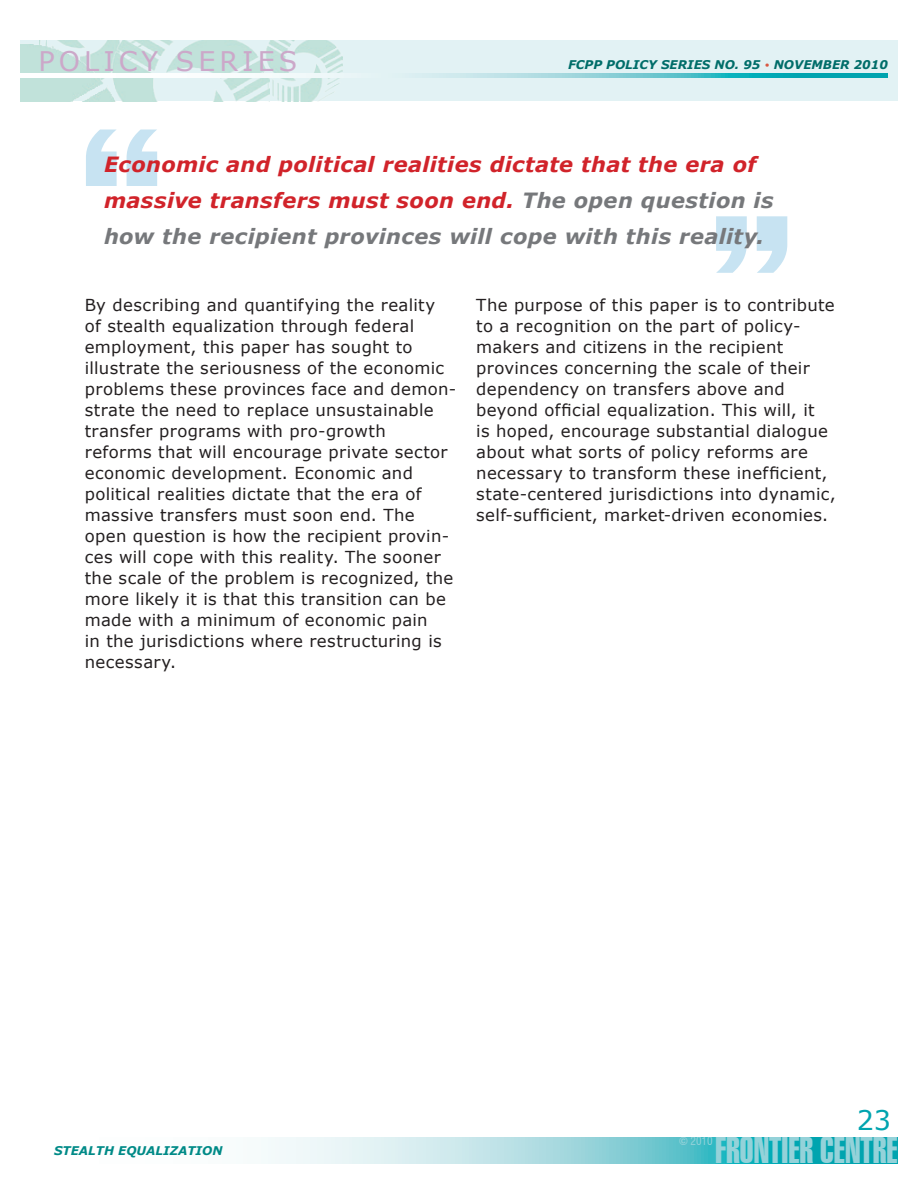
<style>
.page{position:relative;width:918px;height:1188px;background:#fff}
.page>*{position:absolute;margin:0;border:0;box-sizing:border-box;transform-origin:0 0}
.t1{font:204px "Swiss 921 BT Regular A";color:#c7e3f2}
.t2{font:36.6px "Swiss 911 BT Extra Compressed";color:#94d2d9}
.t3{font:27px "Verdana";letter-spacing:.15em;color:#cca8c9}
.t4{font:27px "Verdana";color:#00a4af}
.t5{font:italic 700 21px/36px "Verdana";letter-spacing:.015em;color:#d1232a}
.t6{font:16.5px/21px "Verdana";letter-spacing:.02em;color:#231f20}
.t7{font:italic 700 12px "Verdana";color:#006d69}
.t8{font:italic 700 12px "Verdana";color:#008a87}
.t9{font:condensed 11.25px "Swiss 721 BT";color:#94d2d9}
.s1{font-weight:400;font-style:normal;font-size:9px;color:#d95842}
.s2{color:#76787b}
.s3{font-family:"Swiss 911 BT Extra Compressed";font-stretch:normal}
</style>
<div class="page">
<svg style="left:261px;top:1137px;width:636px;height:26px;background:#82d0d7"></svg>
<div style="left:20px;top:40px;width:877px;height:61px;background:#e2f2f4"></div>
<img style="left:270px;top:41px;width:73px;height:60px">
<img style="left:127px;top:40px;width:143px;height:61px">
<img style="left:20px;top:40px;width:107px;height:61px">
<svg style="left:20px;top:74px;width:868px;height:3px"></svg>
<h3 class="t3" style="left:39px;top:44px;width:260px">POLICY SERIES</h3>
<p class="t7" style="left:568px;top:57px;width:321px">FCPP POLICY SERIES NO. 95 <span class="s1">•</span> NOVEMBER 2010</p>
<h1 class="t1" style="left:76px;top:79px;width:93px">“</h1>
<p class="t5" style="left:104px;top:146px;width:671px">Economic and political realities dictate that the era of massive transfers must soon end. <span class="s2">The open question is how the recipient provinces will cope with this reality.</span></p>
<h1 class="t1" style="left:706px;top:166px;width:93px">”</h1>
<p class="t6" style="left:85px;top:294px;width:373px">By describing and quantifying the reality<br>of stealth equalization through federal employment, this paper has sought to illustrate the seriousness of the economic problems these provinces face and demon&shy;strate the need to replace unsustainable transfer programs with pro-growth reforms that will encourage private sector economic development. Economic and political realities dictate that the era of massive transfers must soon end. The open question is how the recipient provin&shy;ces will cope with this reality. The sooner the scale of the problem is recognized, the more likely it is that this transition can be made with a minimum of economic pain<br>in the jurisdictions where restructuring is necessary.</p>
<p class="t6" style="left:476px;top:294px;width:361px">The purpose of this paper is to contribute to a recognition on the part of policy&shy;makers and citizens in the recipient provinces concerning the scale of their dependency on transfers above and beyond official equalization. This will, it<br>is hoped, encourage substantial dialogue about what sorts of policy reforms are necessary to transform these inefficient, state-centered jurisdictions into dynamic, self-sufficient, market-driven economies.</p>
<h3 class="t4" style="left:857px;top:1103px;width:36px">23</h3>
<p class="t8" style="left:54px;top:1143px;width:170px">STEALTH EQUALIZATION</p>
<p class="t9" style="left:679px;top:1134px;width:35px"><span class="s3">©</span> 2010</p>
<h2 class="t2" style="left:715px;top:1130px;width:184px">FRONTIER CENTRE</h2>
</div>
